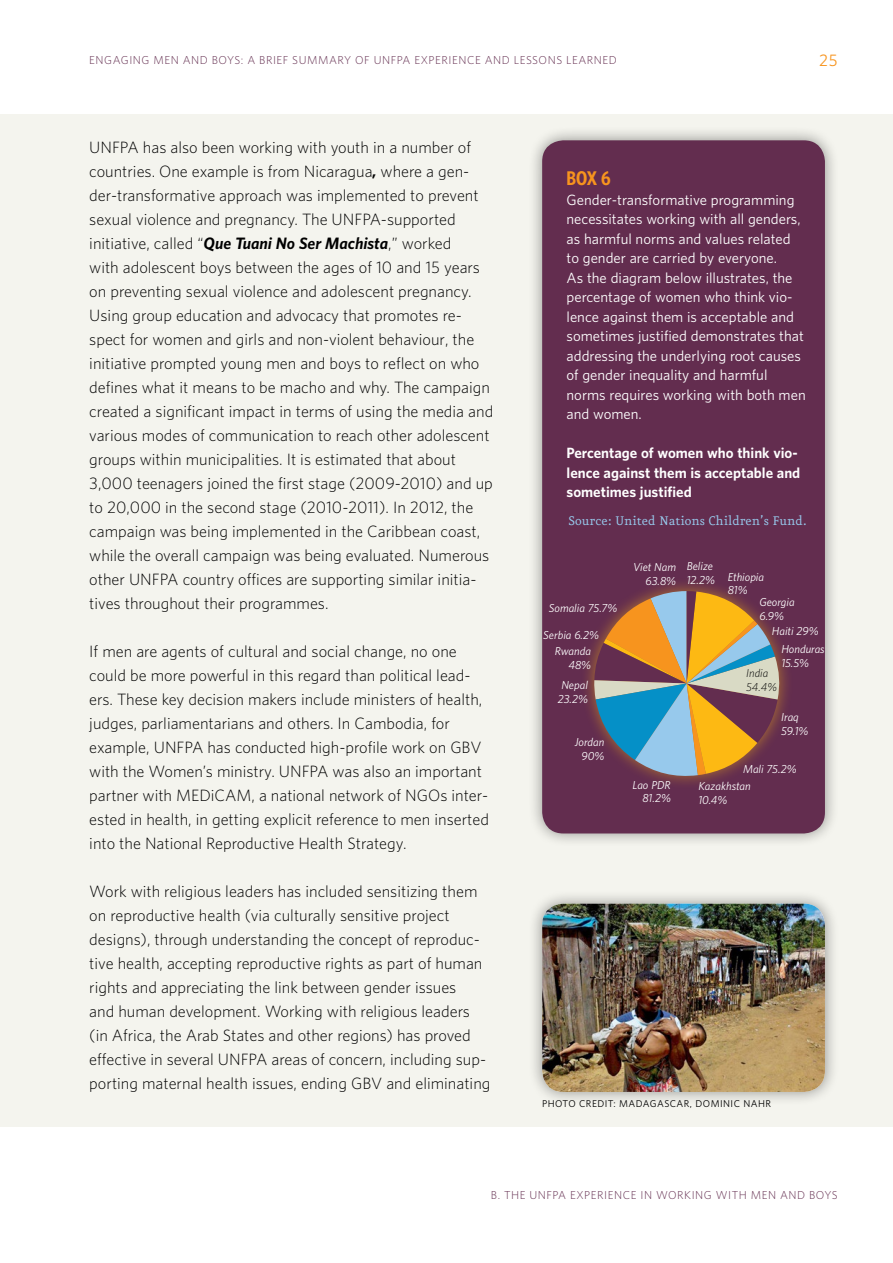
<style>
.page{position:relative;width:893px;height:1263px;background:#fff}
.page>*{position:absolute;margin:0;border:0;box-sizing:border-box;transform-origin:0 0}
.t1{font:700 condensed 18px "UNFPA";color:#f7941e}
.t2{font:300 15px/24px "UNFPA";color:#000}
.t3{font:15px "Eureka";color:#97c9ec}
.t4{font:15px "UNFPA Text";color:#f7941e}
.t5{font:13.5px/19.5px "UNFPA Text";color:#fff}
.t6{font:700 13.5px/19.5px "UNFPA";color:#fff}
.t7{font:italic 10.5px/13.5px "UNFPA Text";color:#fff}
.t8{font:300 10.5px "UNFPA";letter-spacing:.05em;color:#632d4f}
.t9{font:italic 300 10.5px/13.5px "UNFPA";color:#000}
.t10{font:9px "UNFPA Text";letter-spacing:.05em;color:#000}
.s1{font-weight:700;font-style:italic}
</style>
<div class="page">
<div style="left:0;top:115px;width:893px;height:1012px;background:#f4f4ee"></div>
<div style="left:528px;top:126px;width:311px;height:721px;background:#000;opacity:.4"></div>
<div style="left:542px;top:140px;width:283px;height:693px;background:#632d4f;border-radius:21px"></div>
<div style="left:580px;top:577px;width:213px;height:213px;background:#fdb913;opacity:.5"></div>
<svg style="left:594px;top:591px;width:186px;height:187px"></svg>
<div style="left:528px;top:889px;width:311px;height:217px;background:#000;opacity:.4"></div>
<img style="left:542px;top:904px;width:283px;height:188px">
<p class="t8" style="left:89px;top:53px;width:293px">Engaging Men and Boys: A Brief Summary of UNF</p>
<p class="t8" style="left:397px;top:53px;width:222px">PA Experience and Lessons Learned</p>
<p class="t4" style="left:819px;top:50px;width:20px">25</p>
<p class="t2" style="left:89px;top:135px;width:405px">UNFPA has also been working with youth in a number of countries. One example is from Nicaragua<span class="s1">,</span> where a gen&shy;der-transformative approach was implemented to prevent sexual violence and pregnancy. The UNFPA-supported initiative, called “<span class="s1">Que Tuani No Ser Machista</span>,” worked<br>with adolescent boys between the ages of 10 and 15 years on preventing sexual violence and adolescent pregnancy.<br>Using group education and advocacy that promotes re&shy;spect for women and girls and non-violent behaviour, the initiative prompted young men and boys to reflect on who defines what it means to be macho and why. The campaign created a significant impact in terms of using the media and various modes of communication to reach other adolescent groups within municipalities. It is estimated that about 3,000 teenagers joined the first stage (2009-2010) and up to 20,000 in the second stage (2010-2011). In 2012, the campaign was being implemented in the Caribbean coast, while the overall campaign was being evaluated. Numerous other UNFPA country offices are supporting similar initia&shy;tives throughout their programmes.</p>
<p class="t2" style="left:89px;top:639px;width:401px">If men are agents of cultural and social change, no one could be more powerful in this regard than political lead&shy;ers. These key decision makers include ministers of health, judges, parliamentarians and others. In Cambodia, for example, UNFPA has conducted high-profile work on GBV with the Women’s ministry. UNFPA was also an important partner with MEDiCAM, a national network of NGOs inter&shy;ested in health, in getting explicit reference to men inserted into the National Reproductive Health Strategy.</p>
<p class="t2" style="left:89px;top:879px;width:403px">Work with religious leaders has included sensitizing them on reproductive health (via culturally sensitive project designs), through understanding the concept of reproduc&shy;tive health, accepting reproductive rights as part of human rights and appreciating the link between gender issues<br>and human development. Working with religious leaders (in Africa, the Arab States and other regions) has proved effective in several UNFPA areas of concern, including sup&shy;porting maternal health issues, ending GBV and eliminating</p>
<p class="t1" style="left:567px;top:167px;width:46px">Box 6</p>
<p class="t5" style="left:567px;top:189px;width:241px">Gender-transformative programming necessitates working with all genders, as harmful norms and values related to gender are carried by everyone.<br>As the diagram below illustrates, the percentage of women who think vio&shy;lence against them is acceptable and sometimes justified demonstrates that addressing the underlying root causes of gender inequality and harmful norms requires working with both men and women.</p>
<p class="t6" style="left:567px;top:443px;width:235px">Percentage of women who think vio&shy;lence against them is acceptable and sometimes justified</p>
<p class="t3" style="left:568px;top:514px;width:240px">Source: United Nations Children’s Fund.</p>
<p class="t7" style="left:687px;top:560px;width:79px;line-height:10.6px">Belize<br>12.2% Ethiopia</p>
<p class="t7" style="left:728px;top:583px;width:21px">81%</p>
<p class="t7" style="left:759px;top:595px;width:37px">Georgia<br>6.9%</p>
<p class="t7" style="left:781px;top:642px;width:45px">Honduras<br>15.5%</p>
<p class="t9" style="left:746px;top:666px;width:32px">India<br>54.4%</p>
<p class="t7" style="left:781px;top:710px;width:29px">Iraq<br>59.1%</p>
<p class="t7" style="left:698px;top:760px;width:100px;line-height:17px;text-indent:45px">Mali 75.2%<br>Kazakhstan</p>
<p class="t7" style="left:698px;top:792px;width:30px">10.4%</p>
<p class="t7" style="left:633px;top:560px;width:45px;text-align:right">Viet Nam<br>63.8%</p>
<p class="t7" style="left:549px;top:600px;width:70px">Somalia 75.7%</p>
<p class="t7" style="left:543px;top:628px;width:57px">Serbia 6.2%</p>
<p class="t7" style="left:772px;top:624px;width:48px">Haiti 29%</p>
<p class="t7" style="left:555px;top:644px;width:38px;text-align:right">Rwanda<br>48%</p>
<p class="t7" style="left:558px;top:678px;width:32px;text-align:center">Nepal<br>23.2%</p>
<p class="t7" style="left:575px;top:735px;width:31px;text-align:right">Jordan<br>90%</p>
<p class="t7" style="left:632px;top:778px;width:40px;text-align:right">Lao PDR<br>81.2%</p>
<p class="t10" style="left:542px;top:1098px;width:231px">Photo credit: Madagascar, Dom in ic Nahr</p>
<p class="t8" style="left:491px;top:1189px;width:101px">B. The UNFPA experience</p>
<p class="t8" style="left:640px;top:1189px;width:25px">in working</p>
<p class="t8" style="left:716px;top:1189px;width:9px">with</p>
<p class="t8" style="left:751px;top:1189px;width:9px">men</p>
<p class="t8" style="left:780px;top:1189px;width:9px">and</p>
<p class="t8" style="left:809px;top:1189px;width:8px">boys</p>
</div>
